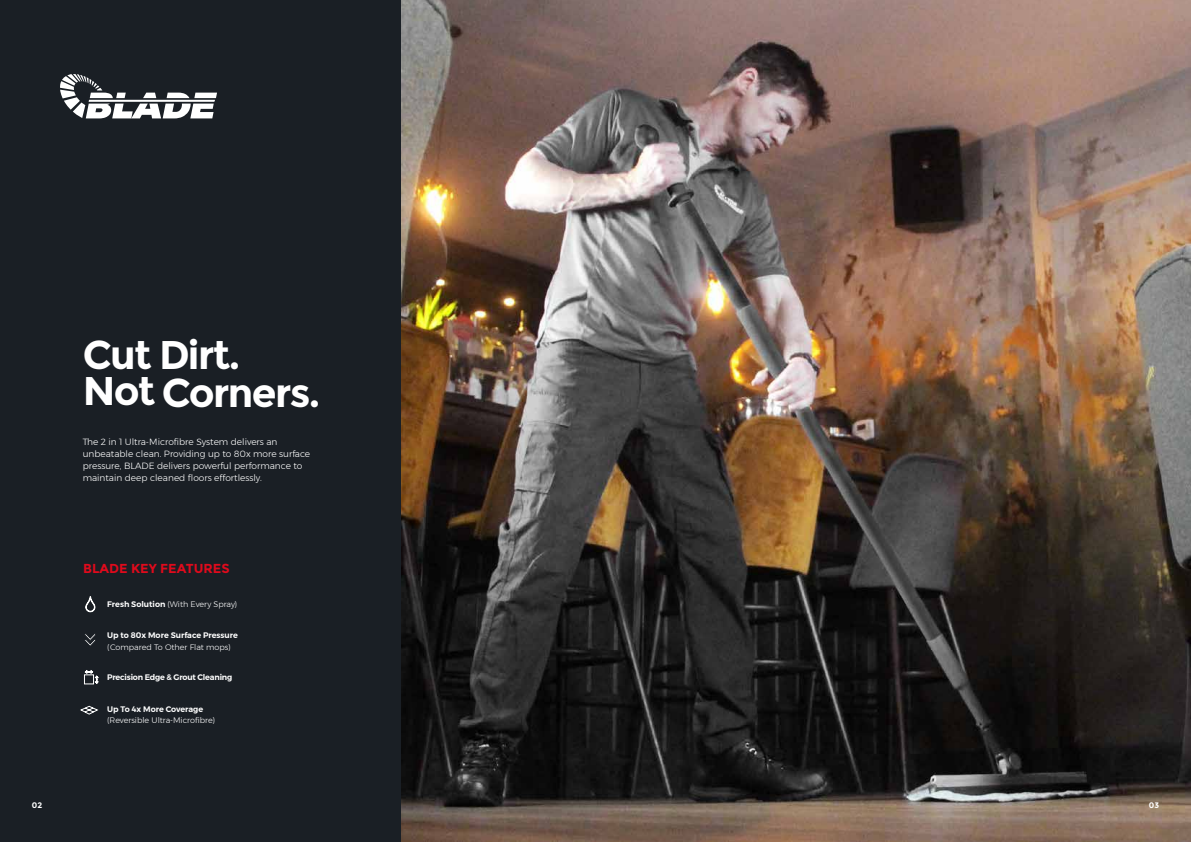
<style>
.page{position:relative;width:1191px;height:842px;background:#1a1f25}
.page>*{position:absolute;margin:0;border:0;box-sizing:border-box;transform-origin:0 0}
.t1{font:700 40px/37.6px "Montserrat";letter-spacing:-.04em;color:#fff}
.t2{font:700 13px "Montserrat";color:#df0a1c}
.t3{font:300 9px/12px "Montserrat";color:#fff}
.t4{font:300 8px "Montserrat";color:#fff}
.t5{font:600 8px "Montserrat";letter-spacing:-.015em;color:#fff}
.t6{font:700 8px "Montserrat";color:#fff}
.s1{font-weight:600}
</style>
<div class="page">
<img style="left:402px;top:0;width:789px;height:842px">
<svg style="left:60px;top:74px;width:157px;height:44px"></svg>
<svg style="left:85px;top:596px;width:10px;height:16px"></svg>
<svg style="left:85px;top:634px;width:11px;height:12px"></svg>
<div style="left:84px;top:674px;width:10px;height:10px;border:1px solid #fff"></div>
<svg style="left:85px;top:670px;width:13px;height:14px"></svg>
<svg style="left:80px;top:705px;width:19px;height:10px"></svg>
<h1 class="t1" style="left:83px;top:336px;width:239px">Cut Dirt.<br>Not Corners.</h1>
<p class="t3" style="left:83px;top:435px;width:229px">The 2 in 1 Ultra-Microfibre System delivers an unbeatable clean. Providing up to 80x more surface pressure, BLADE delivers powerful performance to maintain deep cleaned floors effortlessly.</p>
<h2 class="t2" style="left:83px;top:561px;width:148px">BLADE KEY FEATURES</h2>
<p class="t4" style="left:107px;top:598px;width:132px"><span class="s1">Fresh Solution</span> (With Every Spray)</p>
<p class="t5" style="left:107px;top:629px;width:132px">Up to 80x More Surface Pressure</p>
<p class="t4" style="left:107px;top:641px;width:125px">(Compared To Other Flat mops)</p>
<p class="t5" style="left:107px;top:671px;width:127px">Precision Edge &amp; Grout Cleaning</p>
<p class="t5" style="left:107px;top:703px;width:97px">Up To 4x More Coverage</p>
<p class="t4" style="left:107px;top:714px;width:109px">(Reversible Ultra-Microfibre)</p>
<p class="t6" style="left:32px;top:800px;width:12px">02</p>
<p class="t6" style="left:1148px;top:800px;width:12px">03</p>
</div>
